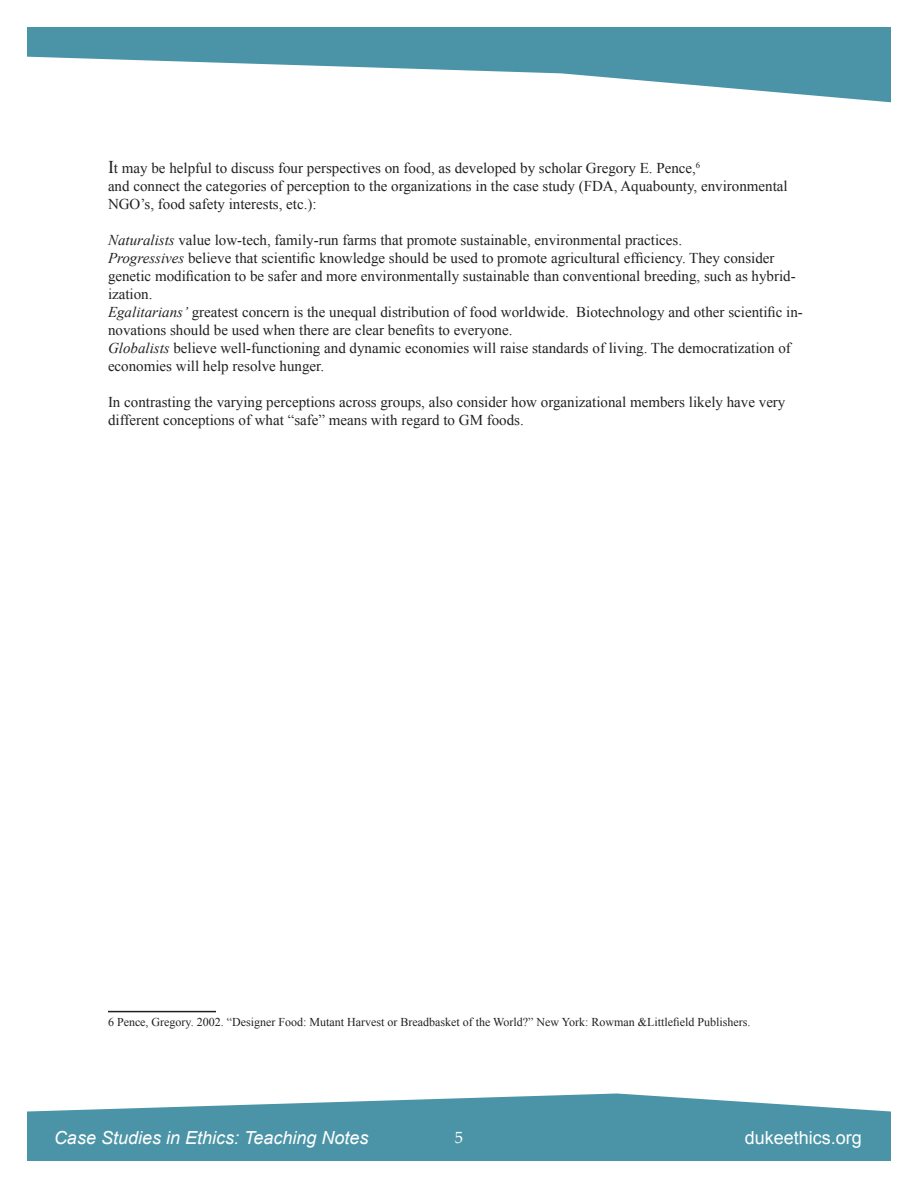
<style>
.page{position:relative;width:918px;height:1188px;background:#fff}
.page>*{position:absolute;margin:0;border:0;box-sizing:border-box;transform-origin:0 0}
.t1{font:italic 18px "Arial";color:#fff}
.t2{font:18px "Arial";color:#fff}
.t3{font:16.5px "Palatino Linotype";color:#fff}
.t4{font:15px/18px "Times New Roman";color:#231f20}
.t5{font:12px "Times New Roman";color:#231f20}
.s1{font-size:18px}
.s2{font-style:italic}
</style>
<div class="page">
<svg style="left:27px;top:27px;width:864px;height:75px;fill:#4b94a7"></svg>
<svg style="left:27px;top:1093px;width:864px;height:68px;fill:#4b94a7"></svg>
<hr style="left:108px;top:1011px;width:108px;height:1px;background:#231f20">
<p class="t4" style="left:108px;top:159px;width:594px"><span class="s1">I</span>t may be helpful to discuss four perspectives on food, as developed by scholar Gregory E. Pence,<sup>6</sup></p>
<p class="t4" style="left:108px;top:177px;width:681px">and connect the categories of perception to the organizations in the case study (FDA, Aquabounty, environmental<br>NGO’s, food safety interests, etc.):</p>
<p class="t4" style="left:108px;top:231px;width:576px"><span class="s2">Naturalists</span> value low-tech, family-run farms that promote sustainable, environmental practices.</p>
<p class="t4" style="left:108px;top:249px;width:689px"><span class="s2">Progressives</span> believe that scientific knowledge should be used to promote agricultural efficiency. They consider genetic modification to be safer and more environmentally sustainable than conventional breeding, such as hybrid&shy;ization.</p>
<p class="t4" style="left:108px;top:303px;width:696px"><span class="s2">Egalitarians’</span> greatest concern is the unequal distribution of food worldwide. Biotechnology and other scientific in&shy;novations should be used when there are clear benefits to everyone.</p>
<p class="t4" style="left:108px;top:339px;width:684px"><span class="s2">Globalists</span> believe well-functioning and dynamic economies will raise standards of living. The democratization of economies will help resolve hunger.</p>
<p class="t4" style="left:108px;top:393px;width:679px">In contrasting the varying perceptions across groups, also consider how organizational members likely have very different conceptions of what “safe” means with regard to GM foods.</p>
<p class="t5" style="left:108px;top:1014px;width:644px">6 Pence, Gregory. 2002. “Designer Food: Mutant Harvest or Breadbasket of the World?” New York: Rowman &amp;Littlefield Publishers.</p>
<p class="t1" style="left:54px;top:1126px;width:316px">Case Studies in Ethics: Teaching Notes</p>
<p class="t3" style="left:455px;top:1126px;width:10px">5</p>
<p class="t2" style="left:745px;top:1126px;width:119px">dukeethics.org</p>
</div>
